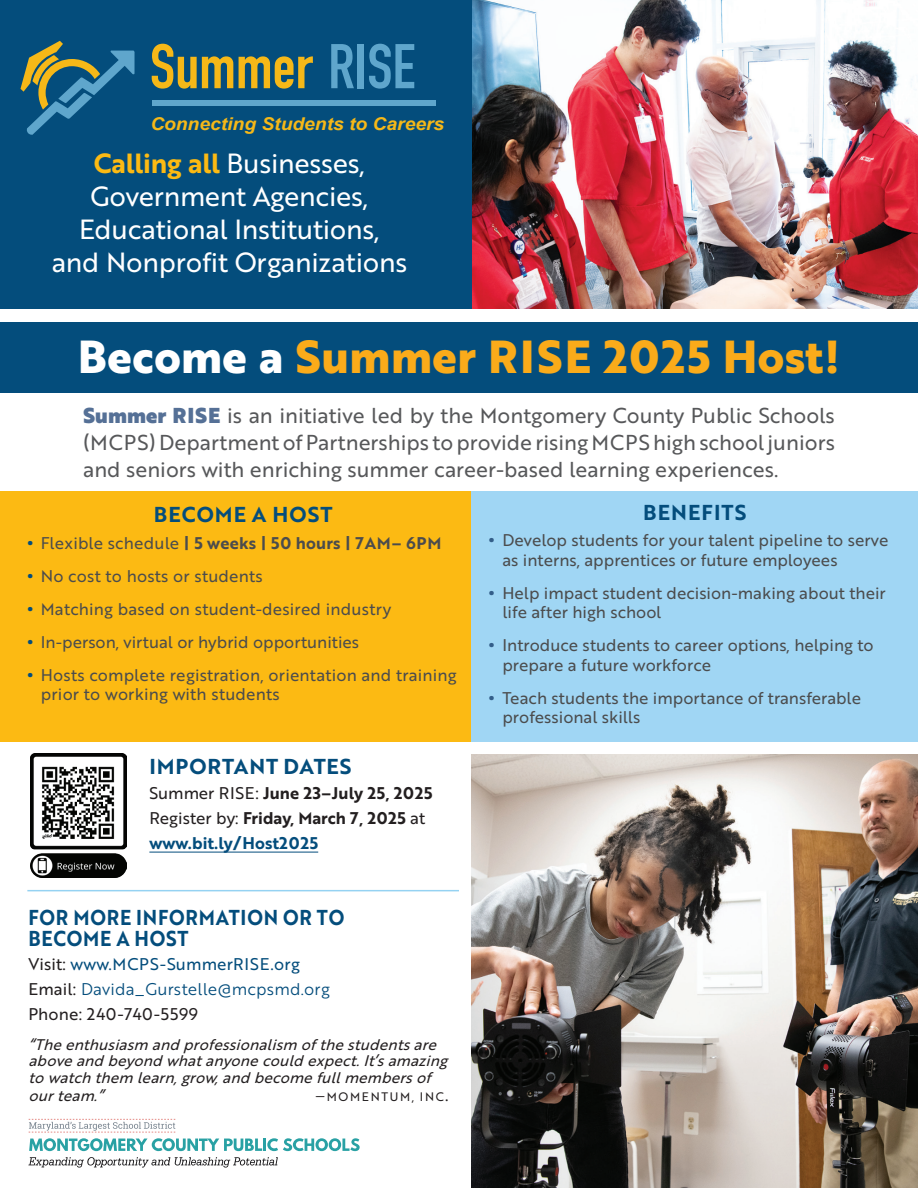
<style>
.page{position:relative;width:918px;height:1188px;background:#fff}
.page>*{position:absolute;margin:0;border:0;box-sizing:border-box;transform-origin:0 0}
.t1{font:700 61.95px "DIN Condensed";color:#f6b818}
.t2{font:700 45px "Brother 1816 Extra";letter-spacing:.01em;color:#faab1a}
.t3{font:27px/33px "Brother 1816 Regular";letter-spacing:-.01em;color:#fff;text-align:center}
.t4{font:21px/27px "Brother 1816 Regular";color:#57585a;text-align:justify}
.t5{font:21px/21px "Brother 1816 Bold";letter-spacing:.04em;color:#044d7c;scale:.91 1}
.t6{font:21px "Brother 1816 Bold";letter-spacing:.04em;color:#044d7c}
.t7{font:italic 700 17.7px "Arial";color:#f6b818;scale:1.09 1}
.t8{font:16.5px/19.5px "Brother 1816 Regular";color:#4b4c4d}
.t9{font:16.5px/24.8px "Brother 1816 Bold";letter-spacing:.01em;color:#231f20}
.t10{font:16.5px "Brother 1816 Bold";letter-spacing:.01em;color:#4b4c4d}
.t11{font:16.5px "Brother 1816 Book";letter-spacing:.01em;color:#044d7c}
.t12{font:16.5px "Brother 1816 Regular";letter-spacing:.01em;color:#044d7c}
.t13{font:16.5px "Brother 1816 Regular";letter-spacing:.04em;color:#231f20}
.t14{font:italic 15px/16.5px "Brother 1816 Regular";color:#231f20}
.t15{font:12px "Brother 1816 Regular";letter-spacing:.14em;color:#231f20}
.s1{color:#5fa6cc}
.s2{font-family:"Brother 1816 Bold";color:#fcba13}
.s3{color:#fff}
.s4{font-family:"Brother 1816 Black";color:#557096}
.s5{font-family:"Brother 1816 Black";color:#044d7c}
.s6{font-family:"Brother 1816 Regular"}
.s7{color:#044d7c}
.s8{color:#231f20}
.s9{font-family:"Brother 1816 Regular";color:#231f20}
.s10{font-size:16.5px}
.s11{font-family:"Brother 1816 Black";color:#335e89}
</style>
<div class="page">
<img style="left:472px;top:0;width:446px;height:308px">
<div style="left:0;top:0;width:472px;height:308px;background:#044d7c"></div>
<div style="left:0;top:491px;width:472px;height:251px;background:#fcba13"></div>
<div style="left:472px;top:491px;width:446px;height:251px;background:#a0d6f4"></div>
<div style="left:0;top:322px;width:918px;height:71px;background:#044d7c"></div>
<svg style="left:28px;top:1157px;width:250px;height:11px"></svg>
<svg style="left:29px;top:1119px;width:331px;height:32px"></svg>
<hr style="left:149px;top:852px;width:169px;height:1px;background:#044d7c">
<img style="left:472px;top:754px;width:446px;height:434px">
<svg style="left:20px;top:41px;width:115px;height:94px"></svg>
<div style="left:152px;top:101px;width:284px;height:5px;background:#5fa6cc"></div>
<hr style="left:27px;top:890px;width:432px;height:1px;background:#95d2f2">
<img style="left:30px;top:754px;width:96px;height:124px">
<img style="left:36px;top:759px;width:82px;height:86px">
<h1 class="t1" style="left:150px;top:25px;width:267px">Summer <span class="s1">RISE</span></h1>
<p class="t7" style="left:150px;top:112px;width:271px">Connecting Students to Careers</p>
<h3 class="t3" style="left:52px;top:146px;width:357px"><span class="s2">Calling all</span> Businesses,<br>Government Agencies,<br>Educational Institutions,<br>and Nonprofit Organizations</h3>
<h2 class="t2" style="left:78px;top:323px;width:764px"><span class="s3">Become a</span> Summer RISE 2025 Host!</h2>
<p class="t4" style="left:83px;top:401px;width:753px"><span class="s4">Summer RISE</span> is an initiative led by the Montgomery County Public Schools (MCPS) Department of Partnerships to provide rising MCPS high school juniors and seniors with enriching summer career-based learning experiences.</p>
<p class="t6" style="left:154px;top:499px;width:180px">BECOME A HOST</p>
<p class="t10" style="left:27px;top:530px;width:416px"><span class="s5">•</span> <span class="s6">Flexible schedule</span> | 5 weeks | 50 hours | 7AM– 6PM</p>
<p class="t8" style="left:27px;top:565px;width:237px"><span class="s5">•</span> No cost to hosts or students</p>
<p class="t8" style="left:27px;top:598px;width:365px"><span class="s5">•</span> Matching based on student-desired industry</p>
<p class="t8" style="left:27px;top:631px;width:333px"><span class="s5">•</span> In-person, virtual or hybrid opportunities</p>
<p class="t8" style="left:41px;top:664px;width:417px;text-indent:-13px"><span class="s5">•</span> Hosts complete registration, orientation and training prior to working with students</p>
<p class="t6" style="left:149px;top:751px;width:204px">IMPORTANT DATES</p>
<p class="t9" style="left:149px;top:780px;width:285px"><span class="s6">Summer RISE:</span> June 23–July 25, 2025<br><span class="s6">Register by:</span> Friday, March 7, 2025 <span class="s6">at </span><span class="s7">www.bit.ly/Host2025</span></p>
<p class="t5" style="left:28px;top:906px;width:349px">FOR MORE INFORMATION OR TO<br>BECOME A HOST</p>
<p class="t12" style="left:28px;top:952px;width:273px"><span class="s8">Visit:</span> www.MCPS-SummerRISE.org</p>
<p class="t11" style="left:28px;top:977px;width:303px"><span class="s9">Email:</span> Davida_Gurstelle@mcpsmd.org</p>
<p class="t13" style="left:28px;top:1002px;width:171px">Phone: 240-740-5599</p>
<p class="t14" style="left:28px;top:1036px;width:426px">“Theenthusiasm andprofessionalism ofthestudentsare aboveandbeyondwhatanyonecouldexpect.It’samazing towatchthem learn,grow,andbecomefullmembersof</p>
<p class="t14" style="left:28px;top:1087px;width:82px">ourteam.”</p>
<p class="t15" style="left:316px;top:1088px;width:134px">—MOMENTUM, INC<span class="s10">.</span></p>
<p class="t6" style="left:643px;top:497px;width:105px">BENEFITS</p>
<p class="t8" style="left:502px;top:530px;width:387px;text-indent:-13px"><span class="s11">•</span> Develop students for your talent pipeline to serve as interns, apprentices or future employees</p>
<p class="t8" style="left:502px;top:582px;width:385px;text-indent:-13px"><span class="s11">•</span> Help impact student decision-making about their life after high school</p>
<p class="t8" style="left:502px;top:635px;width:373px;text-indent:-13px"><span class="s11">•</span> Introduce students to career options, helping to prepare a future workforce</p>
<p class="t8" style="left:502px;top:687px;width:360px;text-indent:-13px"><span class="s11">•</span> Teach students the importance of transferable professional skills</p>
</div>
